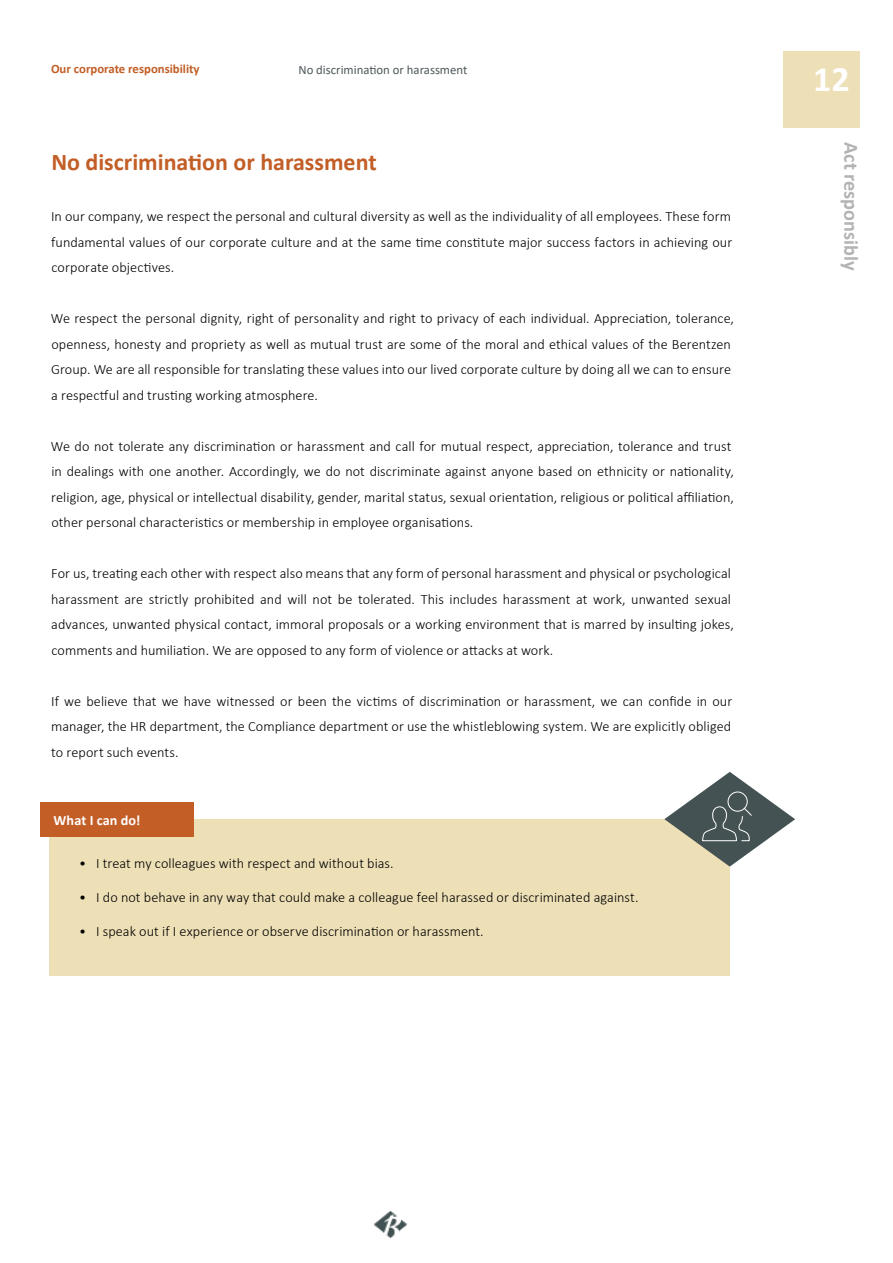
<style>
.page{position:relative;width:893px;height:1263px;background:#fff}
.page>*{position:absolute;margin:0;border:0;box-sizing:border-box;transform-origin:0 0}
.t1{font:700 36px "Calibri";color:#fff}
.t2{font:700 24px "Calibri";color:#c25e26}
.t3{font:700 20.25px "Calibri";color:#b3b3b3}
.t4{font:300 14.25px/25.5px "Calibri";letter-spacing:.005em;color:#000}
.t5{font:700 14.25px "Calibri";letter-spacing:.005em;color:#fff}
.t6{font:12.75px "Calibri";color:#4e585a}
.t7{font:700 12.75px "Calibri";color:#c25e26}
</style>
<div class="page">
<div style="left:783px;top:51px;width:77px;height:77px;background:#eddfb6"></div>
<img style="left:373px;top:1212px;width:34px;height:26px">
<div style="left:49px;top:819px;width:681px;height:157px;background:#eddfb6"></div>
<div style="left:41px;top:802px;width:153px;height:34px;background:#c25e26"></div>
<svg style="left:664px;top:772px;width:131px;height:95px"></svg>
<p class="t7" style="left:51px;top:60px;width:150px">Our corporate responsibility</p>
<p class="t6" style="left:298px;top:61px;width:170px">No discrimination or harassment</p>
<h2 class="t2" style="left:51px;top:145px;width:327px">No discrimination or harassment</h2>
<p class="t4" style="left:51px;top:203px;width:683px;text-align:justify">In our company, we respect the personal and cultural diversity as well as the individuality of all employees. These form fundamental values of our corporate culture and at the same time constitute major success factors in achieving our corporate objectives.</p>
<p class="t4" style="left:51px;top:306px;width:685px">We respect the personal dignity, right of personality and right to privacy of each individual. Appreciation, tolerance, openness, honesty and propriety as well as mutual trust are some of the moral and ethical values of the Berentzen Group. We are all responsible for translating these values into our lived corporate culture by doing all we can to ensure a respectful and trusting working atmosphere.</p>
<p class="t4" style="left:51px;top:433px;width:685px">We do not tolerate any discrimination or harassment and call for mutual respect, appreciation, tolerance and trust in dealings with one another. Accordingly, we do not discriminate against anyone based on ethnicity or nationality, religion, age, physical or intellectual disability, gender, marital status, sexual orientation, religious or political affiliation, other personal characteristics or membership in employee organisations.</p>
<p class="t4" style="left:51px;top:561px;width:684px">For us, treating each other with respect also means that any form of personal harassment and physical or psychological harassment are strictly prohibited and will not be tolerated. This includes harassment at work, unwanted sexual advances, unwanted physical contact, immoral proposals or a working environment that is marred by insulting jokes, comments and humiliation. We are opposed to any form of violence or attacks at work.</p>
<p class="t4" style="left:51px;top:688px;width:683px;text-align:justify">If we believe that we have witnessed or been the victims of discrimination or harassment, we can confide in our manager, the HR department, the Compliance department or use the whistleblowing system. We are explicitly obliged to report such events.</p>
<p class="t5" style="left:54px;top:810px;width:88px">What I can do!</p>
<p class="t4" style="left:79px;top:850px;width:316px">• I treat my colleagues with respect and without bias.</p>
<p class="t4" style="left:79px;top:884px;width:561px">• I do not behave in any way that could make a colleague feel harassed or discriminated against.</p>
<p class="t4" style="left:79px;top:918px;width:406px">• I speak out if I experience or observe discrimination or harassment.</p>
<h1 class="t1" style="left:813px;top:53px;width:38px">12</h1>
<h3 class="t3" style="left:866px;top:142px;width:130px;rotate:90deg">Act responsibly</h3>
</div>
